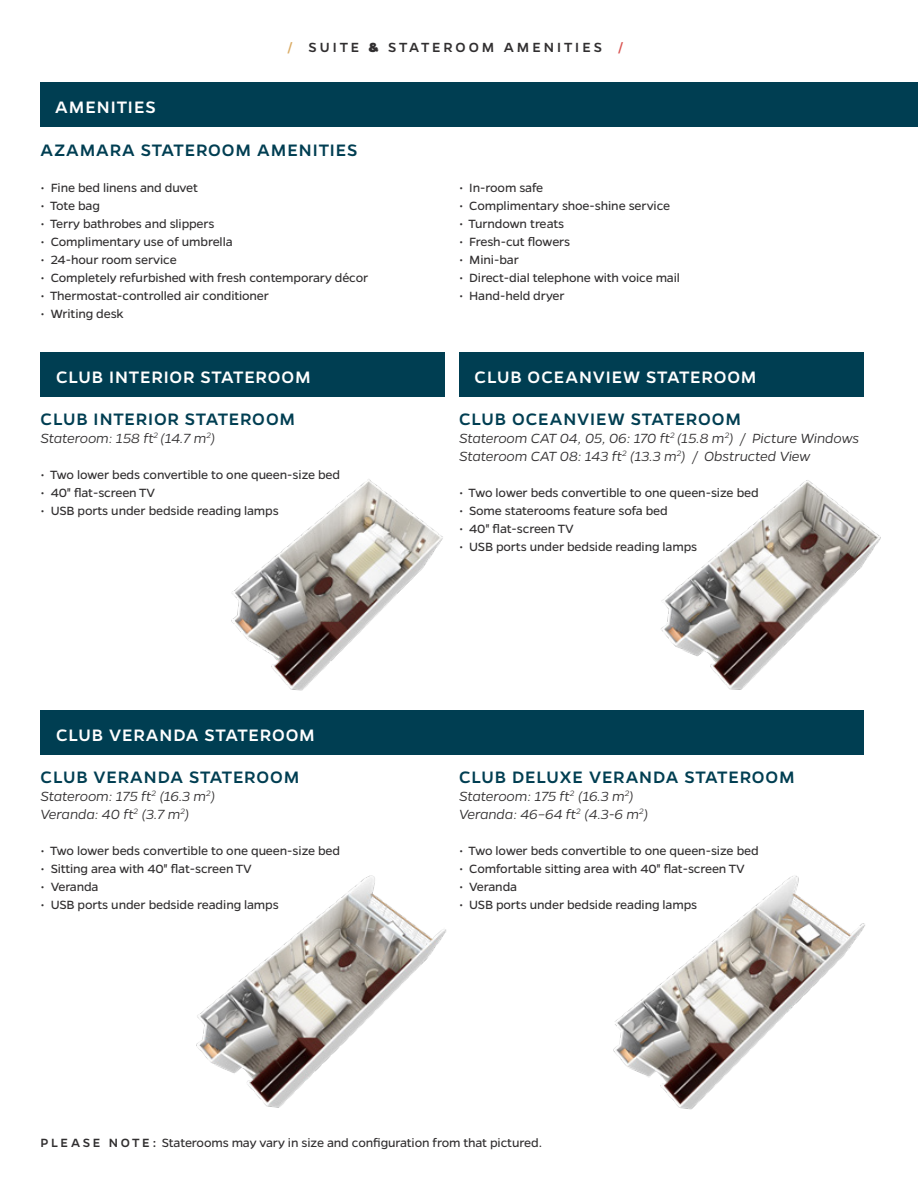
<style>
.page{position:relative;width:918px;height:1188px;background:#fff}
.page>*{position:absolute;margin:0;border:0;box-sizing:border-box;transform-origin:0 0}
.t1{font:500 18.75px "Gentona";letter-spacing:.045em;color:#003e52}
.t2{font:500 18.75px "Gentona";letter-spacing:.045em;color:#fff}
.t3{font:italic 300 15px "Gentona";letter-spacing:-.01em;color:#312f30}
.t4{font:500 15px "Gentona";letter-spacing:.195em;color:#312f30}
.t5{font:13.5px "Gentona";letter-spacing:-.01em;color:#312f30}
.s1{color:#daab64}
.s2{font-weight:800}
.s3{color:#d95553}
.s4{font-weight:500}
</style>
<div class="page">
<img style="left:231px;top:479px;width:212px;height:212px">
<div style="left:40px;top:352px;width:406px;height:44px;background:#003e52"></div>
<div style="left:459px;top:352px;width:405px;height:44px;background:#003e52"></div>
<img style="left:661px;top:480px;width:220px;height:210px">
<div style="left:40px;top:710px;width:824px;height:44px;background:#003e52"></div>
<img style="left:613px;top:876px;width:252px;height:234px">
<img style="left:196px;top:875px;width:250px;height:233px">
<div style="left:40px;top:82px;width:878px;height:45px;background:#003e52"></div>
<p class="t4" style="left:287px;top:39px;width:339px"><span class="s1">/</span> SUITE <span class="s2">&amp;</span> STATEROOM AMENITIES <span class="s3">/</span></p>
<p class="t2" style="left:55px;top:97px;width:102px">AMENITIES</p>
<p class="t1" style="left:41px;top:139px;width:319px">AZAMARA STATEROOM AMENITIES</p>
<p class="t5" style="left:40px;top:180px;width:159px">• Fine bed linens and duvet</p>
<p class="t5" style="left:40px;top:198px;width:61px">• Tote bag</p>
<p class="t5" style="left:40px;top:216px;width:175px">• Terry bathrobes and slippers</p>
<p class="t5" style="left:40px;top:234px;width:194px">• Complimentary use of umbrella</p>
<p class="t5" style="left:40px;top:252px;width:138px">• 24-hour room service</p>
<p class="t5" style="left:40px;top:270px;width:329px">• Completely refurbished with fresh contemporary décor</p>
<p class="t5" style="left:40px;top:288px;width:230px">• Thermostat-controlled air conditioner</p>
<p class="t5" style="left:40px;top:306px;width:84px">• Writing desk</p>
<p class="t2" style="left:56px;top:366px;width:256px">CLUB INTERIOR STATEROOM</p>
<p class="t1" style="left:41px;top:409px;width:256px">CLUB INTERIOR STATEROOM</p>
<p class="t3" style="left:40px;top:430px;width:176px">Stateroom: 158 ft<sup>2</sup> (14.7 m<sup>2</sup>)</p>
<p class="t5" style="left:40px;top:467px;width:301px">• Two lower beds convertible to one queen-size bed</p>
<p class="t5" style="left:40px;top:485px;width:116px">• 40" flat-screen TV</p>
<p class="t5" style="left:40px;top:503px;width:240px">• USB ports under bedside reading lamps</p>
<p class="t2" style="left:56px;top:724px;width:260px">CLUB VERANDA STATEROOM</p>
<p class="t1" style="left:41px;top:767px;width:260px">CLUB VERANDA STATEROOM</p>
<p class="t3" style="left:40px;top:788px;width:176px">Stateroom: 175 ft<sup>2</sup> (16.3 m<sup>2</sup>)</p>
<p class="t3" style="left:41px;top:806px;width:150px">Veranda: 40 ft<sup>2</sup> (3.7 m<sup>2</sup>)</p>
<p class="t5" style="left:40px;top:844px;width:301px">• Two lower beds convertible to one queen-size bed</p>
<p class="t5" style="left:40px;top:862px;width:213px">• Sitting area with 40" flat-screen TV</p>
<p class="t5" style="left:40px;top:880px;width:60px">• Veranda</p>
<p class="t5" style="left:40px;top:898px;width:240px">• USB ports under bedside reading lamps</p>
<p class="t5" style="left:459px;top:180px;width:86px">• In-room safe</p>
<p class="t5" style="left:459px;top:198px;width:213px">• Complimentary shoe-shine service</p>
<p class="t5" style="left:459px;top:216px;width:107px">• Turndown treats</p>
<p class="t5" style="left:459px;top:234px;width:113px">• Fresh-cut flowers</p>
<p class="t5" style="left:459px;top:252px;width:61px">• Mini-bar</p>
<p class="t5" style="left:459px;top:270px;width:223px">• Direct-dial telephone with voice mail</p>
<p class="t5" style="left:459px;top:288px;width:107px">• Hand-held dryer</p>
<p class="t2" style="left:475px;top:366px;width:283px">CLUB OCEANVIEW STATEROOM</p>
<p class="t1" style="left:459px;top:409px;width:283px">CLUB OCEANVIEW STATEROOM</p>
<p class="t3" style="left:459px;top:430px;width:402px">Stateroom CAT 04, 05, 06: 170 ft<sup>2</sup> (15.8 m<sup>2</sup>) / Picture Windows</p>
<p class="t3" style="left:459px;top:448px;width:353px">Stateroom CAT 08: 143 ft<sup>2</sup> (13.3 m<sup>2</sup>) / Obstructed View</p>
<p class="t5" style="left:459px;top:485px;width:301px">• Two lower beds convertible to one queen-size bed</p>
<p class="t5" style="left:459px;top:503px;width:210px">• Some staterooms feature sofa bed</p>
<p class="t5" style="left:459px;top:521px;width:116px">• 40" flat-screen TV</p>
<p class="t5" style="left:459px;top:539px;width:240px">• USB ports under bedside reading lamps</p>
<p class="t1" style="left:459px;top:767px;width:337px">CLUB DELUXE VERANDA STATEROOM</p>
<p class="t3" style="left:459px;top:788px;width:176px">Stateroom: 175 ft<sup>2</sup> (16.3 m<sup>2</sup>)</p>
<p class="t3" style="left:459px;top:806px;width:191px">Veranda: 46–64 ft<sup>2</sup> (4.3-6 m<sup>2</sup>)</p>
<p class="t5" style="left:459px;top:844px;width:301px">• Two lower beds convertible to one queen-size bed</p>
<p class="t5" style="left:459px;top:862px;width:287px">• Comfortable sitting area with 40" flat-screen TV</p>
<p class="t5" style="left:459px;top:880px;width:60px">• Veranda</p>
<p class="t5" style="left:459px;top:898px;width:240px">• USB ports under bedside reading lamps</p>
<p class="t5" style="left:41px;top:1136px;width:503px"><span class="s4">P L E A S E N O T E :</span> Staterooms may vary in size and configuration from that pictured.</p>
</div>
